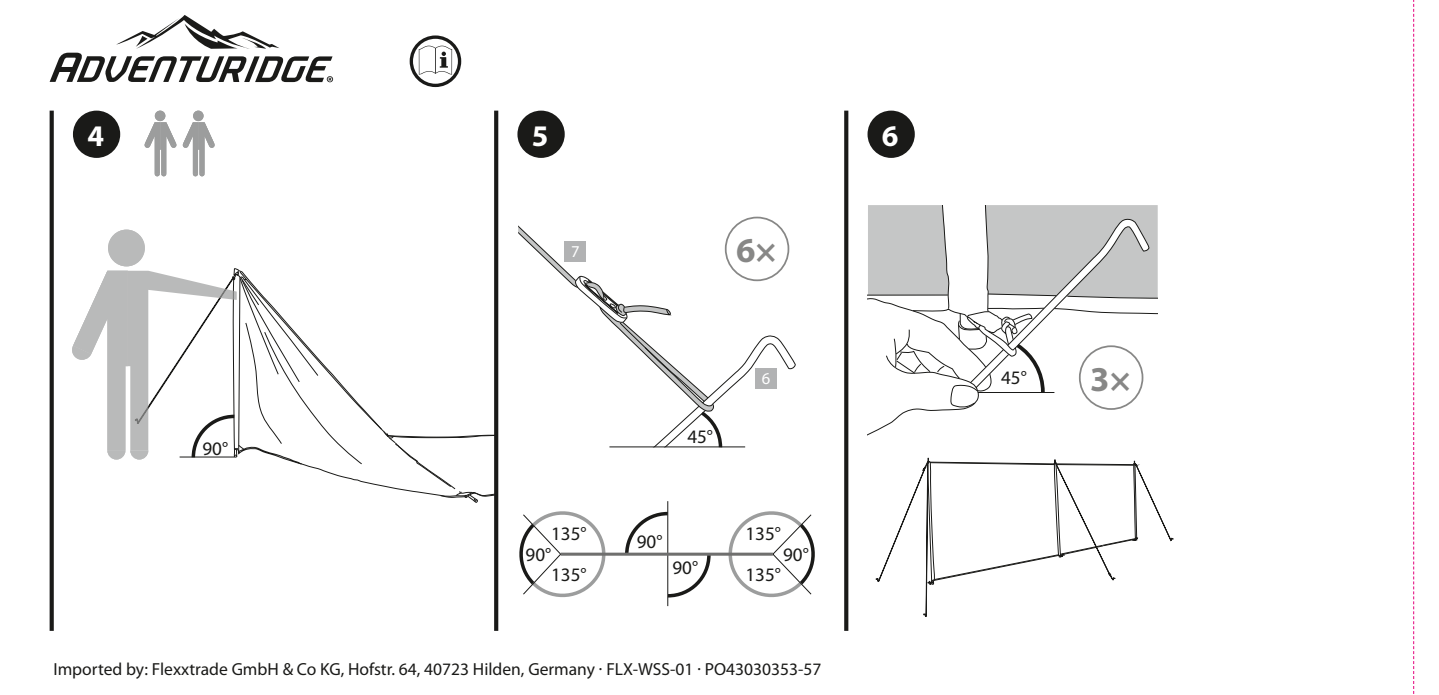
<style>
.page{position:relative;width:1439px;height:695px;background:#fff}
.page>*{position:absolute;margin:0;border:0;box-sizing:border-box;transform-origin:0 0}
.t1{font:700 35px "Myriad Pro";color:#878786}
.t2{font:700 29.93px "Myriad Pro";color:#fff}
.t3{font:19.07px "Myriad Pro";color:#1a1a18}
.t4{font:17.5px "Myriad Pro";color:#1a1a18}
.t5{font:16.62px "Myriad Pro";color:#fff}
</style>
<div class="page">
<svg style="left:50px;top:15px;width:283px;height:67px"></svg>
<div style="left:410px;top:35px;width:51px;height:52px;border:3px solid #1a1a18;border-radius:50%"></div>
<svg style="left:419px;top:46px;width:33px;height:29px"></svg>
<svg style="left:50px;top:111px;width:4px;height:519px;background:#252524"></svg>
<div style="left:73px;top:111px;width:47px;height:47px;background:#1a1a18;border-radius:50%"></div>
<svg style="left:494px;top:111px;width:4px;height:519px;background:#21211f"></svg>
<div style="left:517px;top:111px;width:48px;height:47px;background:#1a1a18;border-radius:50%"></div>
<svg style="left:844px;top:111px;width:4px;height:519px;background:#252523"></svg>
<div style="left:867px;top:111px;width:48px;height:47px;background:#1a1a18;border-radius:50%"></div>
<div style="left:193px;top:111px;width:11px;height:10px;background:#9c9d9d;border-radius:50%"></div>
<div style="left:155px;top:111px;width:10px;height:10px;background:#9c9d9d;border-radius:50%"></div>
<svg style="left:144px;top:122px;width:71px;height:54px"></svg>
<div style="left:108px;top:229px;width:37px;height:37px;background:#b9baba;border-radius:50%"></div>
<svg style="left:72px;top:270px;width:422px;height:233px"></svg>
<hr style="left:180px;top:456px;width:54px;height:1px;background:#1a1a18">
<svg style="left:623px;top:510px;width:89px;height:89px"></svg>
<svg style="left:519px;top:511px;width:94px;height:87px"></svg>
<hr style="left:667px;top:501px;width:1px;height:105px;background:#1a1a18">
<svg style="left:721px;top:511px;width:94px;height:87px"></svg>
<hr style="left:561px;top:552px;width:212px;height:3px;background:#6f6f6e">
<svg style="left:518px;top:216px;width:278px;height:232px"></svg>
<hr style="left:609px;top:446px;width:136px;height:1px;background:#1a1a18">
<div style="left:725px;top:217px;width:63px;height:63px;background:#fff;border-radius:50%"></div>
<div style="left:725px;top:217px;width:64px;height:64px;border:2px solid #878786;border-radius:50%"></div>
<div style="left:565px;top:241px;width:21px;height:21px;background:#b1b2b3"></div>
<div style="left:755px;top:368px;width:21px;height:21px;background:#b1b2b3"></div>
<svg style="left:868px;top:205px;width:289px;height:230px"></svg>
<hr style="left:977px;top:392px;width:77px;height:1px;background:#1a1a18">
<div style="left:1079px;top:346px;width:63px;height:63px;background:#fff;border-radius:50%"></div>
<div style="left:1079px;top:345px;width:64px;height:65px;border:2px solid #878786;border-radius:50%"></div>
<svg style="left:876px;top:457px;width:297px;height:160px"></svg>
<svg style="left:1413px;top:0;width:1px;height:694px"></svg>
<h2 class="t2" style="left:87px;top:116px;width:18px">4</h2>
<h2 class="t2" style="left:532px;top:116px;width:18px">5</h2>
<h2 class="t2" style="left:882px;top:116px;width:18px">6</h2>
<p class="t5" style="left:571px;top:242px;width:10px">7</p>
<h1 class="t1" style="left:736px;top:227px;width:42px">6×</h1>
<p class="t3" style="left:202px;top:437px;width:27px">90°</p>
<p class="t3" style="left:687px;top:426px;width:27px">45°</p>
<p class="t5" style="left:762px;top:369px;width:10px">6</p>
<p class="t3" style="left:1001px;top:367px;width:27px">45°</p>
<h1 class="t1" style="left:1090px;top:356px;width:42px">3×</h1>
<p class="t3" style="left:551px;top:523px;width:37px">135°</p>
<p class="t3" style="left:745px;top:523px;width:37px">135°</p>
<p class="t3" style="left:551px;top:564px;width:37px">135°</p>
<p class="t3" style="left:745px;top:564px;width:37px">135°</p>
<p class="t3" style="left:637px;top:531px;width:27px">90°</p>
<p class="t3" style="left:525px;top:544px;width:27px">90°</p>
<p class="t3" style="left:783px;top:544px;width:27px">90°</p>
<p class="t3" style="left:672px;top:556px;width:27px">90°</p>
<p class="t4" style="left:53px;top:659px;width:769px">Imported by: Flexxtrade GmbH &amp; Co KG, Hofstr. 64, 40723 Hilden, Germany · FLX-WSS-01 · PO43030353-57</p>
</div>
